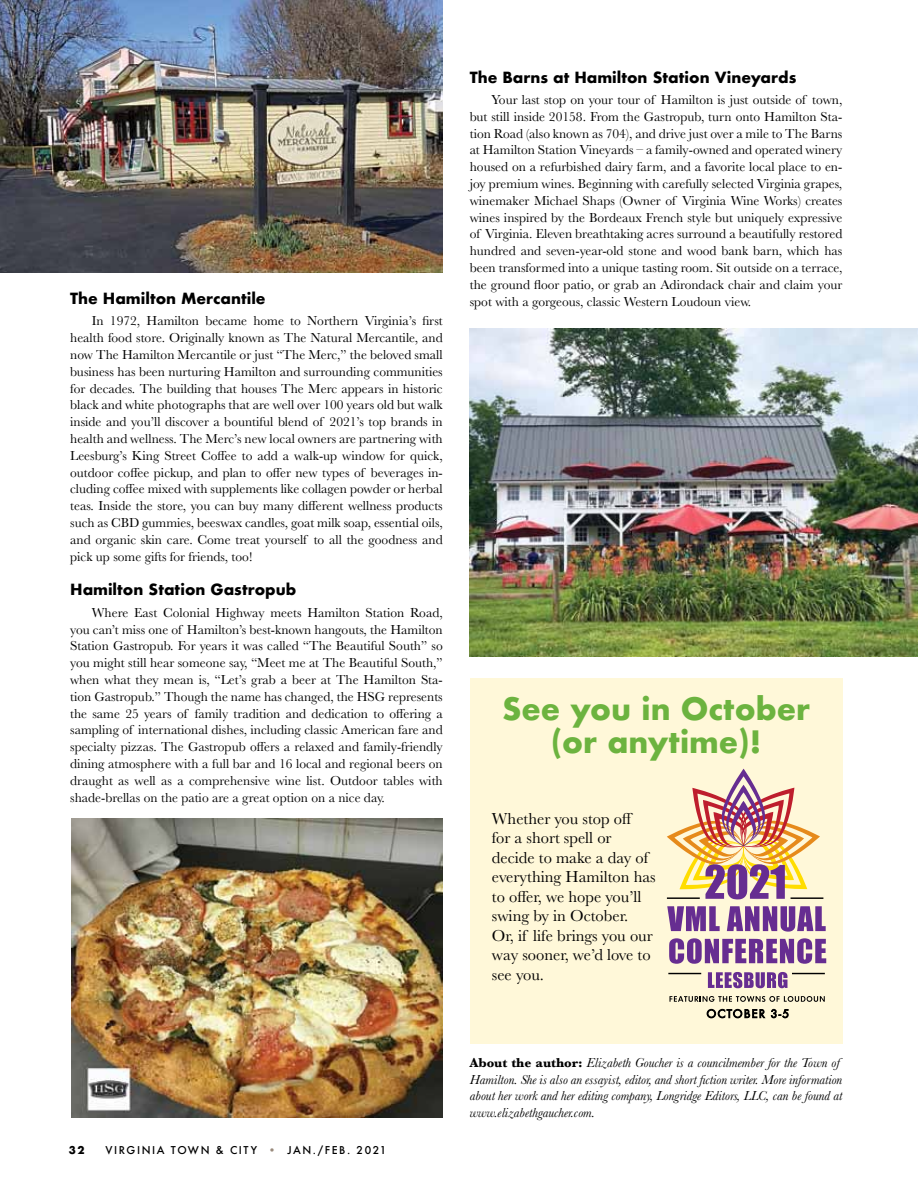
<style>
.page{position:relative;width:918px;height:1188px;background:#fff}
.page>*{position:absolute;margin:0;border:0;box-sizing:border-box;transform-origin:0 0}
.t1{font:700 30px/33px "Futura";color:#6cb33f;text-align:center}
.t2{font:16.5px/19.5px "Baskerville";color:#000}
.t3{font:700 15px "Futura";color:#000}
.t4{font:13.5px/16.8px "Baskerville";color:#000;text-align:justify}
.t5{font:italic 13.5px/16.8px "Baskerville";color:#000}
.t6{font:500 10.5px "Futura";letter-spacing:.15em;color:#000}
.t7{font:700 10.5px "Futura";color:#000}
.s1{color:#9a8b7d}
.s2{font-weight:700;font-style:normal}
</style>
<div class="page">
<div style="left:470px;top:678px;width:372px;height:366px;background:#fff8d9"></div>
<svg style="left:708px;top:972px;width:79px;height:16px"></svg>
<svg style="left:667px;top:906px;width:53px;height:25px"></svg>
<svg style="left:727px;top:906px;width:99px;height:26px"></svg>
<svg style="left:669px;top:938px;width:157px;height:26px"></svg>
<svg style="left:667px;top:769px;width:153px;height:130px"></svg>
<hr style="left:667px;top:897px;width:33px;height:2px;background:#000">
<hr style="left:791px;top:897px;width:32px;height:2px;background:#000">
<hr style="left:668px;top:973px;width:33px;height:1px;background:#000">
<hr style="left:792px;top:973px;width:33px;height:1px;background:#000">
<svg style="left:669px;top:996px;width:156px;height:6px"></svg>
<svg style="left:707px;top:1009px;width:58px;height:9px"></svg>
<svg style="left:771px;top:1009px;width:18px;height:9px"></svg>
<img style="left:0;top:0;width:443px;height:272px">
<img style="left:72px;top:819px;width:370px;height:299px">
<img style="left:470px;top:328px;width:448px;height:329px">
<p class="t3" style="left:70px;top:288px;width:197px">The Hamilton Mercantile</p>
<p class="t4" style="left:70px;top:313px;width:374px;text-indent:22px">In 1972, Hamilton became home to Northern Virginia’s first health food store. Originally known as The Natural Mercantile, and now The Hamilton Mercantile or just “The Merc,” the beloved small business has been nurturing Hamilton and surrounding communities for decades. The building that houses The Merc appears in historic black and white photographs that are well over 100 years old but walk inside and you’ll discover a bountiful blend of 2021’s top brands in health and wellness. The Merc’s new local owners are partnering with Leesburg’s King Street Coffee to add a walk-up window for quick, outdoor coffee pickup, and plan to offer new types of beverages in&shy;cluding coffee mixed with supplements like collagen powder or herbal teas. Inside the store, you can buy many different wellness products such as CBD gummies, beeswax candles, goat milk soap, essential oils, and organic skin care. Come treat yourself to all the goodness and pick up some gifts for friends, too!</p>
<p class="t3" style="left:70px;top:579px;width:228px">Hamilton Station Gastropub</p>
<p class="t4" style="left:70px;top:604px;width:374px;text-indent:22px">Where East Colonial Highway meets Hamilton Station Road, you can’t miss one of Hamilton’s best-known hangouts, the Hamilton Station Gastropub. For years it was called “The Beautiful South” so you might still hear someone say, “Meet me at The Beautiful South,” when what they mean is, “Let’s grab a beer at The Hamilton Sta&shy;tion Gastropub.” Though the name has changed, the HSG represents the same 25 years of family tradition and dedication to offering a sampling of international dishes, including classic American fare and specialty pizzas. The Gastropub offers a relaxed and family-friendly dining atmosphere with a full bar and 16 local and regional beers on draught as well as a comprehensive wine list. Outdoor tables with shade-brellas on the patio are a great option on a nice day.</p>
<p class="t3" style="left:470px;top:66px;width:328px">The Barns at Hamilton Station Vineyards</p>
<p class="t4" style="left:470px;top:91px;width:374px;text-indent:22px">Your last stop on your tour of Hamilton is just outside of town, but still inside 20158. From the Gastropub, turn onto Hamilton Sta&shy;tion Road (also known as 704), and drive just over a mile to The Barns at Hamilton Station Vineyards – a family-owned and operated winery housed on a refurbished dairy farm, and a favorite local place to en&shy;joy premium wines. Beginning with carefully selected Virginia grapes, winemaker Michael Shaps (Owner of Virginia Wine Works) creates wines inspired by the Bordeaux French style but uniquely expressive of Virginia. Eleven breathtaking acres surround a beautifully restored hundred and seven-year-old stone and wood bank barn, which has been transformed into a unique tasting room. Sit outside on a terrace, the ground floor patio, or grab an Adirondack chair and claim your spot with a gorgeous, classic Western Loudoun view.</p>
<h1 class="t1" style="left:502px;top:692px;width:310px">See you in October (or anytime)!</h1>
<p class="t2" style="left:492px;top:809px;width:165px">Whether you stop off<br>for a short spell or decide to make a day of everything Hamilton has to offer, we hope you’ll swing by in October.<br>Or, if life brings you our way sooner, we’d love to see you.</p>
<p class="t7" style="left:69px;top:1143px;width:17px">32</p>
<p class="t6" style="left:106px;top:1143px;width:17px">VIRGINI</p>
<p class="t6" style="left:157px;top:1143px;width:32px">A TOWN</p>
<p class="t6" style="left:216px;top:1143px;width:30px">&amp; CITY</p>
<p class="t6" style="left:268px;top:1143px;width:120px"><span class="s1">•</span> JAN ./FEB . 2021</p>
<p class="t5" style="left:470px;top:1054px;width:374px"><span class="s2">About the author:</span> Elizabeth Goucher is a councilmember for the Town of Hamilton. She is also an essayist, editor, and short fiction writer. More information about her work and her editing company, Longridge Editors, LLC, can be found at www.elizabethgaucher.com.</p>
</div>
